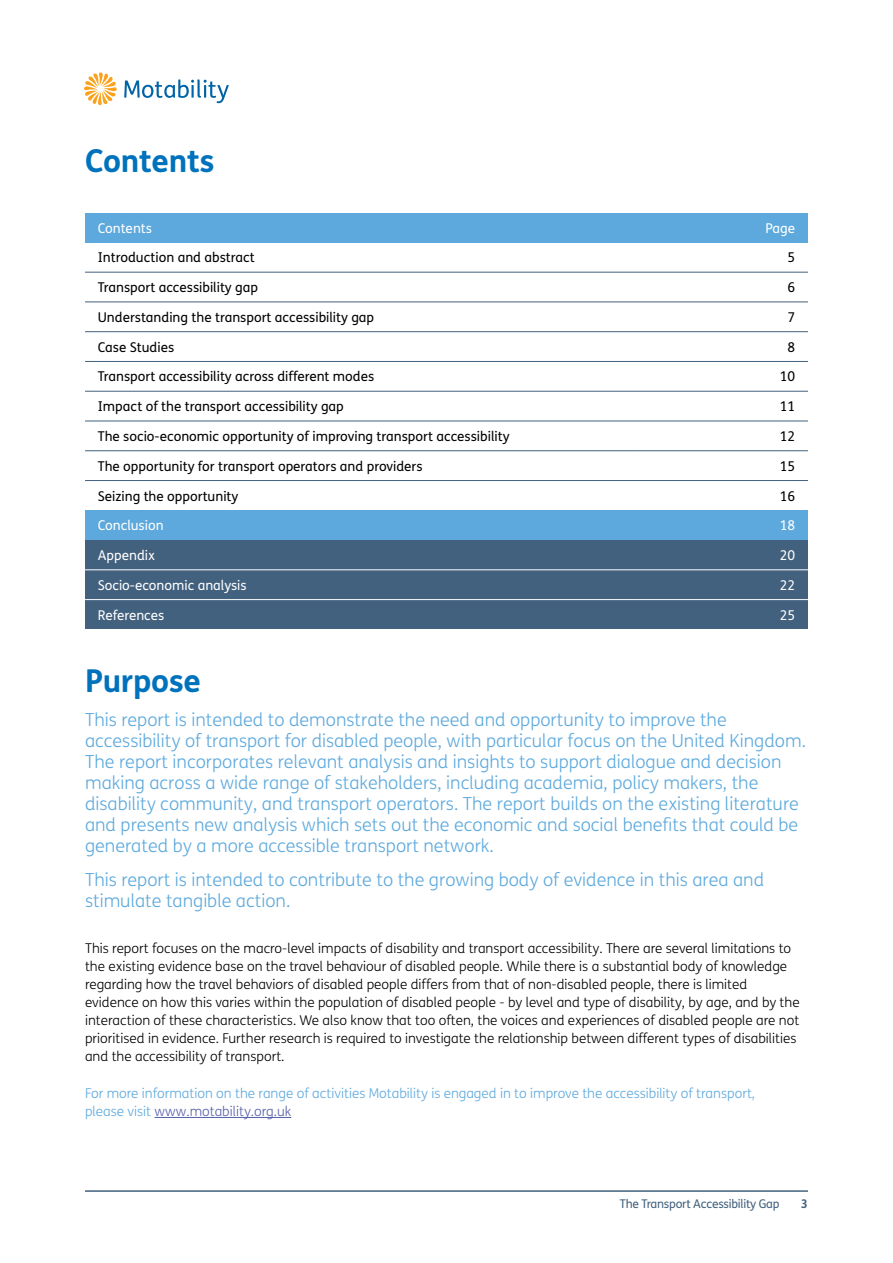
<style>
.page{position:relative;width:893px;height:1263px;background:#fff}
.page>*{position:absolute;margin:0;border:0;box-sizing:border-box;transform-origin:0 0}
.t1{font:700 31.5px "FS Me";letter-spacing:-.01em;color:#0072bc}
.t2{font:300 18px/21px "FS Me";color:#5da9dd}
.t3{font:300 13.5px/18px "FS Me";color:#000}
.t4{font:13.5px "FS Me";color:#000}
.t5{font:300 13.5px/18px "FS Me";color:#5da9dd}
.t6{font:13.5px "FS Me";color:#fff}
.t7{font:12px "FS Me";letter-spacing:-.02em;color:#42617e}
.t8{font:700 12px "FS Me";color:#42617e}
.s1{color:#5560ac}
</style>
<div class="page">
<hr style="left:85px;top:480px;width:555px;height:1px;background:#42617e">
<hr style="left:640px;top:480px;width:168px;height:1px;background:#42617e">
<hr style="left:85px;top:450px;width:555px;height:1px;background:#42617e">
<hr style="left:640px;top:450px;width:168px;height:1px;background:#42617e">
<hr style="left:85px;top:421px;width:555px;height:1px;background:#42617e">
<hr style="left:640px;top:421px;width:168px;height:1px;background:#42617e">
<hr style="left:85px;top:391px;width:555px;height:1px;background:#42617e">
<hr style="left:640px;top:391px;width:168px;height:1px;background:#42617e">
<hr style="left:85px;top:361px;width:555px;height:1px;background:#42617e">
<hr style="left:640px;top:361px;width:168px;height:1px;background:#42617e">
<hr style="left:85px;top:331px;width:555px;height:1px;background:#42617e">
<hr style="left:640px;top:331px;width:168px;height:1px;background:#42617e">
<hr style="left:85px;top:302px;width:555px;height:1px;background:#42617e">
<hr style="left:640px;top:302px;width:168px;height:1px;background:#42617e">
<hr style="left:85px;top:272px;width:555px;height:1px;background:#42617e">
<hr style="left:640px;top:272px;width:168px;height:1px;background:#42617e">
<hr style="left:85px;top:1191px;width:723px;height:1px;background:#42617e">
<div style="left:85px;top:510px;width:555px;height:30px;background:#5da9dd"></div>
<div style="left:640px;top:510px;width:168px;height:30px;background:#5da9dd"></div>
<div style="left:85px;top:540px;width:555px;height:30px;background:#42617e"></div>
<div style="left:640px;top:540px;width:168px;height:30px;background:#42617e"></div>
<div style="left:85px;top:570px;width:555px;height:30px;background:#42617e"></div>
<div style="left:640px;top:570px;width:168px;height:30px;background:#42617e"></div>
<div style="left:85px;top:600px;width:555px;height:29px;background:#42617e"></div>
<div style="left:640px;top:600px;width:168px;height:29px;background:#42617e"></div>
<hr style="left:85px;top:569px;width:555px;height:1px;background:#fff">
<hr style="left:640px;top:569px;width:168px;height:1px;background:#fff">
<hr style="left:85px;top:599px;width:555px;height:1px;background:#fff">
<hr style="left:640px;top:599px;width:168px;height:1px;background:#fff">
<hr style="left:155px;top:1117px;width:136px;height:1px;background:#5560ac">
<svg style="left:124px;top:80px;width:105px;height:23px"></svg>
<svg style="left:84px;top:72px;width:33px;height:33px"></svg>
<div style="left:85px;top:213px;width:555px;height:29px;background:#5da9dd"></div>
<div style="left:640px;top:213px;width:168px;height:29px;background:#5da9dd"></div>
<h1 class="t1" style="left:85px;top:137px;width:131px">Contents</h1>
<p class="t6" style="left:98px;top:219px;width:56px">Contents</p>
<p class="t6" style="left:766px;top:219px;width:31px">Page</p>
<p class="t4" style="left:98px;top:248px;width:159px">Introduction and abstract</p>
<p class="t4" style="left:787px;top:248px;width:9px">5</p>
<p class="t4" style="left:98px;top:278px;width:162px">Transport accessibility gap</p>
<p class="t4" style="left:787px;top:278px;width:9px">6</p>
<p class="t4" style="left:98px;top:308px;width:278px">Understanding the transport accessibility gap</p>
<p class="t4" style="left:787px;top:308px;width:9px">7</p>
<p class="t4" style="left:98px;top:338px;width:78px">Case Studies</p>
<p class="t4" style="left:787px;top:338px;width:9px">8</p>
<p class="t4" style="left:98px;top:367px;width:278px">Transport accessibility across different modes</p>
<p class="t4" style="left:780px;top:367px;width:17px">10</p>
<p class="t4" style="left:98px;top:397px;width:248px">Impact of the transport accessibility gap</p>
<p class="t4" style="left:780px;top:397px;width:17px">11</p>
<p class="t4" style="left:98px;top:427px;width:413px">The socio-economic opportunity of improving transport accessibility</p>
<p class="t4" style="left:780px;top:427px;width:17px">12</p>
<p class="t4" style="left:98px;top:457px;width:326px">The opportunity for transport operators and providers</p>
<p class="t4" style="left:780px;top:457px;width:17px">15</p>
<p class="t4" style="left:98px;top:486px;width:142px">Seizing the opportunity</p>
<p class="t4" style="left:780px;top:486px;width:17px">16</p>
<p class="t6" style="left:98px;top:516px;width:67px">Conclusion</p>
<p class="t6" style="left:780px;top:516px;width:17px">18</p>
<p class="t6" style="left:98px;top:546px;width:59px">Appendix</p>
<p class="t6" style="left:780px;top:546px;width:17px">20</p>
<p class="t6" style="left:98px;top:576px;width:150px">Socio-economic analysis</p>
<p class="t6" style="left:780px;top:576px;width:17px">22</p>
<p class="t6" style="left:98px;top:605px;width:68px">References</p>
<p class="t6" style="left:780px;top:605px;width:17px">25</p>
<h1 class="t1" style="left:85px;top:657px;width:117px">Purpose</h1>
<p class="t2" style="left:85px;top:709px;width:722px">This report is intended to demonstrate the need and opportunity to improve the accessibility of transport for disabled people, with particular focus on the United Kingdom.<br>The report incorporates relevant analysis and insights to support dialogue and decision making across a wide range of stakeholders, including academia, policy makers, the disability community, and transport operators. The report builds on the existing literature and presents new analysis which sets out the economic and social benefts that could be generated by a more accessible transport network.</p>
<h2 class="t2" style="left:85px;top:868px;width:681px">This report is intended to contribute to the growing body of evidence in this area and stimulate tangible action.</h2>
<p class="t3" style="left:85px;top:938px;width:716px">This report focuses on the macro-level impacts of disability and transport accessibility. There are several limitations to the existing evidence base on the travel behaviour of disabled people. While there is a substantial body of knowledge regarding how the travel behaviors of disabled people differs from that of non-disabled people, there is limited evidence on how this varies within the population of disabled people - by level and type of disability, by age, and by the interaction of these characteristics. We also know that too often, the voices and experiences of disabled people are not prioritised in evidence. Further research is required to investigate the relationship between different types of disabilities and the accessibility of transport.</p>
<p class="t5" style="left:85px;top:1084px;width:672px">For more information on the range of activities Motability is engaged in to improve the accessibility of transport, please visit <span class="s1">www.motability.org.uk</span></p>
<p class="t7" style="left:620px;top:1196px;width:161px">The Transport Accessibility Gap</p>
<p class="t8" style="left:801px;top:1195px;width:9px">3</p>
</div>
